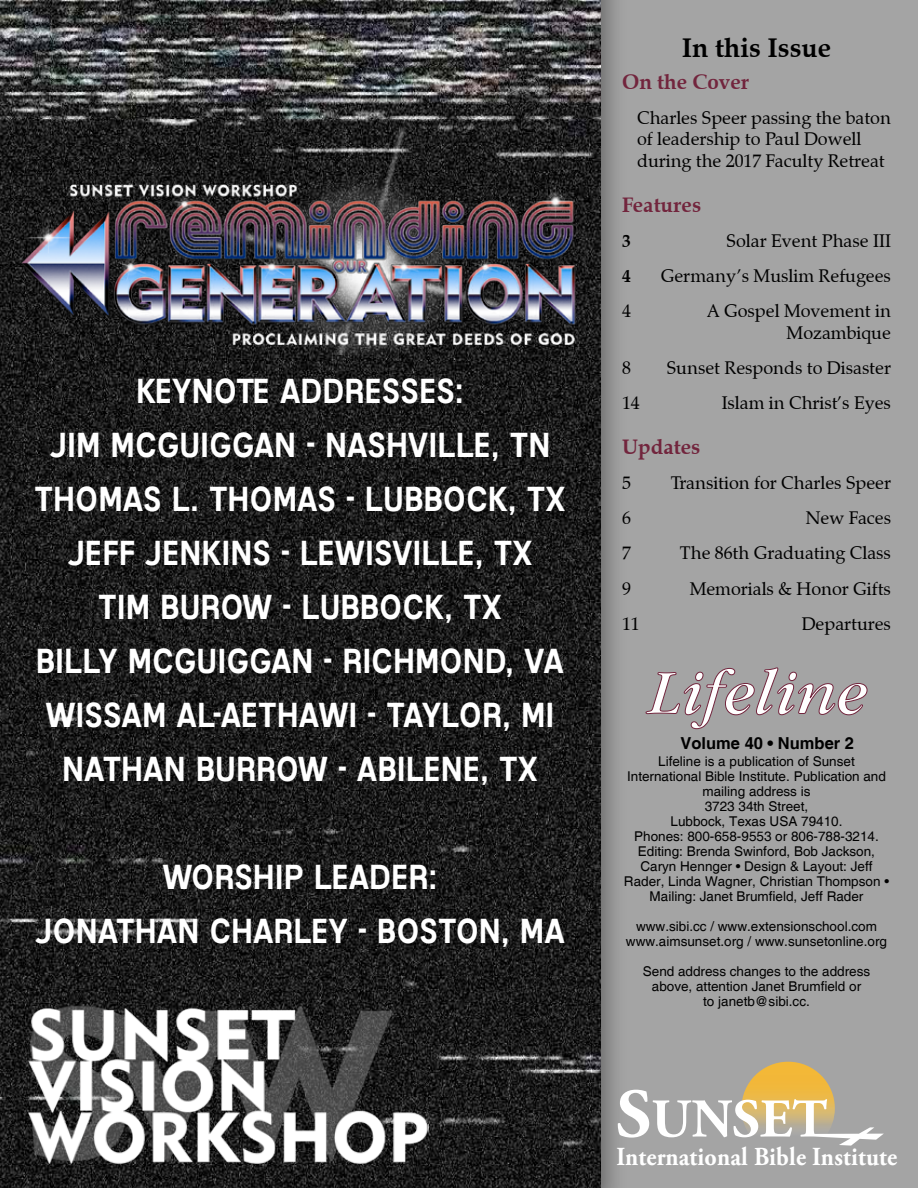
<style>
.page{position:relative;width:918px;height:1188px;background:#fff}
.page>*{position:absolute;margin:0;border:0;box-sizing:border-box;transform-origin:0 0}
.t1{font:33px/54px "Mixolydian Titling Rg";color:#fff;text-align:center}
.t2{font:700 27px "Zapf Calligraphic 801 BT";color:#000}
.t3{font:700 25.95px "Adobe Garamond Pro";letter-spacing:.01em;color:#fff;scale:.92 1}
.t4{font:700 21px "Zapf Calligraphic 801 BT";color:#72253d}
.t5{font:18px/21.6px "Zapf Calligraphic 801 BT";color:#000}
.t6{font:700 18px "Zapf Calligraphic 801 BT";color:#000}
.t7{font:700 16.5px "Helvetica";color:#000}
.t8{font:13.5px/15px "Helvetica";color:#000;text-align:center}
</style>
<div class="page">
<div style="left:455px;top:0;width:463px;height:1188px;background:#a4a4a4"></div>
<div style="left:0;top:0;width:627px;height:1188px;background:#000;opacity:.41"></div>
<img style="left:0;top:0;width:601px;height:1188px">
<svg style="left:0;top:242px;width:2px;height:19px"></svg>
<img style="left:9px;top:83px;width:583px;height:271px">
<svg style="left:645px;top:667px;width:223px;height:62px"></svg>
<svg style="left:618px;top:1062px;width:266px;height:84px"></svg>
<img style="left:28px;top:1000px;width:401px;height:178px">
<h1 class="t1" style="left:35px;top:364px;width:532px">KEYNOTE ADDRESSES:<br>JIM MCGUIGGAN - NASHVILLE, TN<br>THOMAS L. THOMAS - LUBBOCK, TX<br>JEFF JENKINS - LEWISVILLE, TX<br>TIM BUROW - LUBBOCK, TX<br>BILLY MCGUIGGAN - RICHMOND, VA<br>WISSAM AL-AETHAWI - TAYLOR, MI<br>NATHAN BURROW - ABILENE, TX</h1>
<h1 class="t1" style="left:35px;top:850px;width:531px">WORSHIP LEADER:<br>JONATHAN CHARLEY - BOSTON, MA</h1>
<h2 class="t2" style="left:682px;top:31px;width:151px">In this Issue</h2>
<h3 class="t4" style="left:622px;top:68px;width:128px">On the Cover</h3>
<h3 class="t5" style="left:637px;top:107px;width:255px">Charles Speer passing the baton of leadership to Paul Dowell during the 2017 Faculty Retreat</h3>
<h3 class="t4" style="left:622px;top:192px;width:81px">Features</h3>
<h3 class="t6" style="left:622px;top:230px;width:10px">3</h3>
<h3 class="t5" style="left:727px;top:230px;width:166px">Solar Event Phase III</h3>
<h3 class="t6" style="left:622px;top:265px;width:10px">4</h3>
<h3 class="t5" style="left:661px;top:265px;width:232px">Germany’s Muslim Refugees</h3>
<h3 class="t5" style="left:622px;top:300px;width:10px">4</h3>
<h3 class="t5" style="left:707px;top:300px;width:185px;text-align:right">A Gospel Movement in<br>Mozambique</h3>
<h3 class="t5" style="left:622px;top:357px;width:10px">8</h3>
<h3 class="t5" style="left:667px;top:357px;width:226px">Sunset Responds to Disaster</h3>
<h3 class="t5" style="left:622px;top:392px;width:19px">14</h3>
<h3 class="t5" style="left:722px;top:392px;width:171px">Islam in Christ’s Eyes</h3>
<h3 class="t4" style="left:622px;top:434px;width:80px">Updates</h3>
<h3 class="t5" style="left:622px;top:472px;width:10px">5</h3>
<h3 class="t5" style="left:671px;top:472px;width:222px">Transition for Charles Speer</h3>
<h3 class="t5" style="left:622px;top:507px;width:10px">6</h3>
<h3 class="t5" style="left:806px;top:507px;width:87px">New Faces</h3>
<h3 class="t5" style="left:622px;top:542px;width:10px">7</h3>
<h3 class="t5" style="left:680px;top:542px;width:212px">The 86th Graduating Class</h3>
<h3 class="t5" style="left:622px;top:578px;width:10px">9</h3>
<h3 class="t5" style="left:690px;top:578px;width:203px">Memorials &amp; Honor Gifts</h3>
<h3 class="t5" style="left:622px;top:613px;width:19px">11</h3>
<h3 class="t5" style="left:802px;top:613px;width:91px">Departures</h3>
<p class="t7" style="left:680px;top:733px;width:175px">Volume 40 • Number 2</p>
<p class="t8" style="left:624px;top:754px;width:267px">Lifeline is a publication of Sunset International Bible Institute. Publication and mailing address is<br>3723 34th Street,<br>Lubbock, Texas USA 79410.<br>Phones: 800-658-9553 or 806-788-3214.<br>Editing: Brenda Swinford, Bob Jackson, Caryn Hennger • Design &amp; Layout: Jeff Rader, Linda Wagner, Christian Thompson • Mailing: Janet Brumfield, Jeff Rader</p>
<p class="t8" style="left:626px;top:919px;width:263px">www.sibi.cc / www.extensionschool.com www.aimsunset.org / www.sunsetonline.org</p>
<p class="t8" style="left:643px;top:964px;width:229px">Send address changes to the address above, attention Janet Brumfield or<br>to janetb@sibi.cc.</p>
<h3 class="t3" style="left:616px;top:1142px;width:307px">International Bible Institute</h3>
</div>
